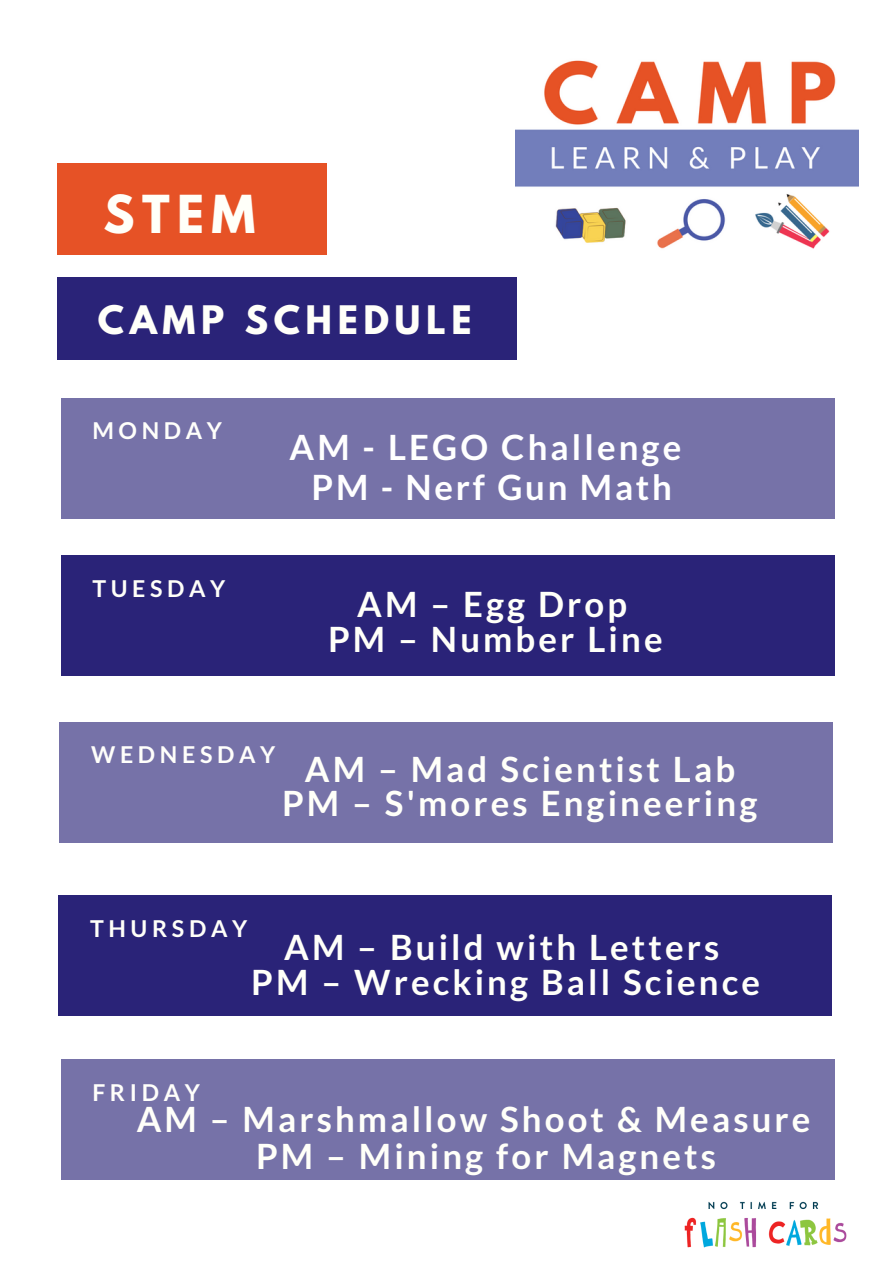
<style>
.page{position:relative;width:893px;height:1263px;background:#fff}
.page>*{position:absolute;margin:0;border:0;box-sizing:border-box;transform-origin:0 0}
.t1{font:700 46.35px "League Spartan";color:#fffff9}
.t2{font:700 34.8px "Lato";letter-spacing:.09em;color:#fffff9}
.t3{font:700 34.8px/39.5px "Lato";letter-spacing:.09em;color:#fff;text-align:center}
.t4{font:700 34.8px "League Spartan";letter-spacing:.16em;color:#fffff9}
.t5{font:700 23.25px "Lato";letter-spacing:.2em;color:#fffff9}
</style>
<div class="page">
<div style="left:57px;top:163px;width:270px;height:91px;background:#e65226"></div>
<div style="left:57px;top:277px;width:460px;height:82px;background:#2a2378"></div>
<div style="left:61px;top:399px;width:773px;height:120px;background:#7672a8"></div>
<div style="left:61px;top:555px;width:773px;height:121px;background:#2a2378"></div>
<div style="left:60px;top:722px;width:773px;height:120px;background:#7672a8"></div>
<div style="left:59px;top:895px;width:773px;height:121px;background:#2a2378"></div>
<div style="left:61px;top:1060px;width:773px;height:120px;background:#7672a8"></div>
<img style="left:684px;top:1201px;width:163px;height:47px">
<img style="left:516px;top:60px;width:342px;height:189px">
<h1 class="t1" style="left:104px;top:191px;width:153px">STEM</h1>
<p class="t4" style="left:98px;top:303px;width:375px">CAMP SCHEDULE</p>
<p class="t5" style="left:92px;top:416px;width:131px">MONDAY</p>
<p class="t5" style="left:92px;top:574px;width:135px">TUESDAY</p>
<p class="t3" style="left:290px;top:427px;width:393px">AM - LEGO Challenge<br>PM - Nerf Gun Math</p>
<p class="t2" style="left:357px;top:583px;width:271px">AM – Egg Drop</p>
<p class="t2" style="left:328px;top:618px;width:336px">PM – Number Line</p>
<p class="t5" style="left:91px;top:740px;width:186px">WEDNESDAY</p>
<p class="t2" style="left:305px;top:747px;width:432px">AM – Mad Scientist Lab</p>
<p class="t2" style="left:282px;top:781px;width:477px">PM – S'mores Engineering</p>
<p class="t5" style="left:90px;top:914px;width:159px">THURSDAY</p>
<p class="t2" style="left:284px;top:925px;width:437px">AM – Build with Letters</p>
<p class="t5" style="left:92px;top:1078px;width:109px">FRIDAY</p>
<p class="t2" style="left:251px;top:960px;width:510px">PM – Wrecking Ball Science</p>
<p class="t2" style="left:137px;top:1098px;width:675px">AM – Marshmallow Shoot &amp; Measure</p>
<p class="t2" style="left:256px;top:1135px;width:461px">PM – Mining for Magnets</p>
</div>
